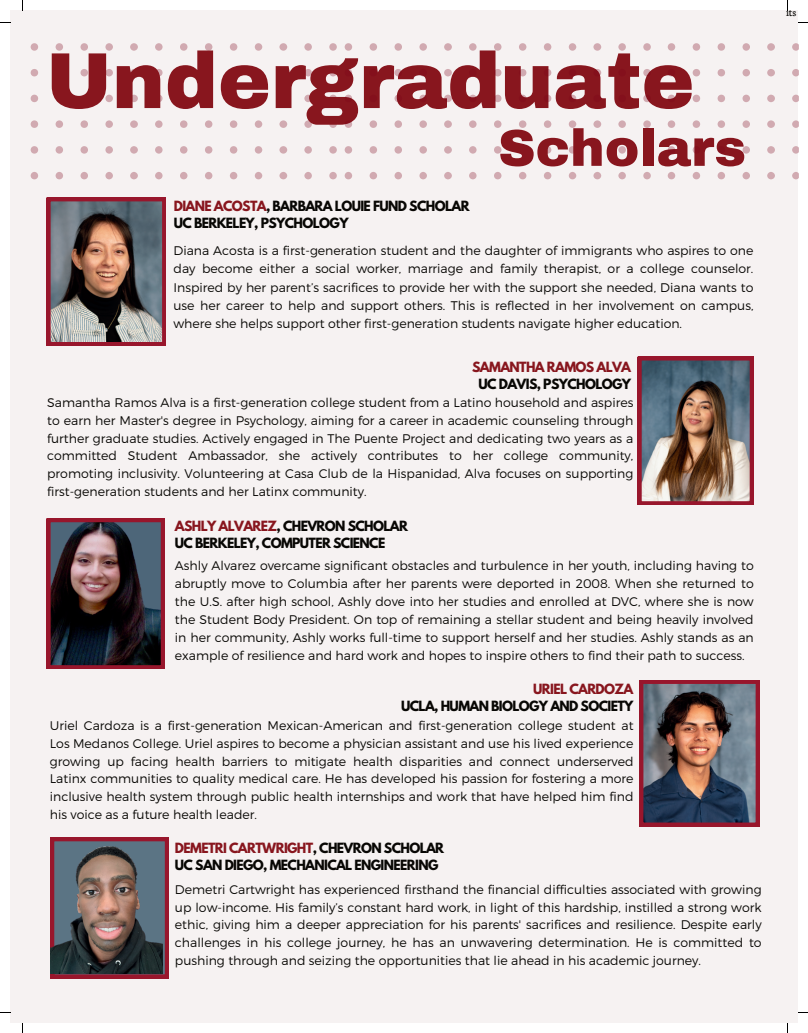
<style>
.page{position:relative;width:808px;height:1033px;background:#fff}
.page>*{position:absolute;margin:0;border:0;box-sizing:border-box;transform-origin:0 0}
.t1{font:900 79.38px "Archivo";color:#88161e}
.t2{font:900 51.88px "Archivo";color:#88161e}
.t3{font:300 12.5px/17.8px "Montserrat";color:#080704;text-align:justify}
.t4{font:700 12.5px/16.9px "League Spartan";letter-spacing:-.05em;color:#080704}
.t5{font:700 12.5px "League Spartan";letter-spacing:-.05em;color:#88161e}
.t6{font:11.38px "Neuton";color:#080704}
.s1{color:#88161e}
</style>
<div class="page">
<div style="left:10px;top:10px;width:788px;height:1013px;background:#f6f2f2"></div>
<svg style="left:31px;top:43px;width:306px;height:136px"></svg>
<svg style="left:344px;top:43px;width:306px;height:136px"></svg>
<svg style="left:667px;top:43px;width:131px;height:136px"></svg>
<img style="left:47px;top:198px;width:119px;height:148px">
<img style="left:638px;top:357px;width:115px;height:148px">
<img style="left:47px;top:518px;width:117px;height:151px">
<img style="left:639px;top:680px;width:120px;height:146px">
<svg style="left:50px;top:837px;width:118px;height:141px;background:#7a394c"></svg>
<img style="left:50px;top:846px;width:112px;height:127px">
<h1 class="t1" style="left:46px;top:32px;width:650px">Undergraduate</h1>
<h2 class="t2" style="left:498px;top:116px;width:249px">Scholars</h2>
<p class="t4" style="left:174px;top:197px;width:297px"><span class="s1">DIANE ACOSTA</span>, BARBARA LOUIE FUND SCHOLAR<br>UC BERKELEY, PSYCHOLOGY</p>
<p class="t3" style="left:173px;top:241px;width:581px;line-height:18.2px">Diana Acosta is a first-generation student and the daughter of immigrants who aspires to one day become either a social worker, marriage and family therapist, or a college counselor.<br>Inspired by her parent’s sacrifices to provide her with the support she needed, Diana wants to use her career to help and support others. This is reflected in her involvement on campus, where she helps support other first-generation students navigate higher education.</p>
<p class="t5" style="left:472px;top:357px;width:160px">SAMANTHA RAMOS ALVA</p>
<p class="t4" style="left:478px;top:375px;width:154px">UC DAVIS, PSYCHOLOGY</p>
<p class="t3" style="left:47px;top:393px;width:587px">Samantha Ramos Alva is a first-generation college student from a Latino household and aspires to earn her Master's degree in Psychology, aiming for a career in academic counseling through further graduate studies. Actively engaged in The Puente Project and dedicating two years as a committed Student Ambassador, she actively contributes to her college community, promoting inclusivity. Volunteering at Casa Club de la Hispanidad, Alva focuses on supporting first-generation students and her Latinx community.</p>
<p class="t4" style="left:175px;top:517px;width:234px"><span class="s1">ASHLY ALVAREZ</span>, CHEVRON SCHOLAR<br>UC BERKELEY, COMPUTER SCIENCE</p>
<p class="t3" style="left:175px;top:557px;width:580px">Ashly Alvarez overcame significant obstacles and turbulence in her youth, including having to abruptly move to Columbia after her parents were deported in 2008. When she returned to the U.S. after high school, Ashly dove into her studies and enrolled at DVC, where she is now the Student Body President. On top of remaining a stellar student and being heavily involved in her community, Ashly works full-time to support herself and her studies. Ashly stands as an example of resilience and hard work and hopes to inspire others to find their path to success.</p>
<p class="t5" style="left:533px;top:679px;width:102px">URIEL CARDOZA</p>
<p class="t4" style="left:401px;top:697px;width:234px">UCLA, HUMAN BIOLOGY AND SOCIETY</p>
<p class="t3" style="left:50px;top:716px;width:585px">Uriel Cardoza is a first-generation Mexican-American and first-generation college student at Los Medanos College. Uriel aspires to become a physician assistant and use his lived experience growing up facing health barriers to mitigate health disparities and connect underserved Latinx communities to quality medical care. He has developed his passion for fostering a more inclusive health system through public health internships and work that have helped him find his voice as a future health leader.</p>
<p class="t4" style="left:175px;top:839px;width:271px"><span class="s1">DEMETRI CARTWRIGHT</span>, CHEVRON SCHOLAR<br>UC SAN DIEGO, MECHANICAL ENGINEERING</p>
<p class="t3" style="left:175px;top:880px;width:588px">Demetri Cartwright has experienced firsthand the financial difficulties associated with growing up low-income. His family’s constant hard work, in light of this hardship, instilled a strong work ethic, giving him a deeper appreciation for his parents' sacrifices and resilience. Despite early challenges in his college journey, he has an unwavering determination. He is committed to pushing through and seizing the opportunities that lie ahead in his academic journey.</p>
<p class="t6" style="left:786px;top:7px;width:12px">its</p>
</div>
